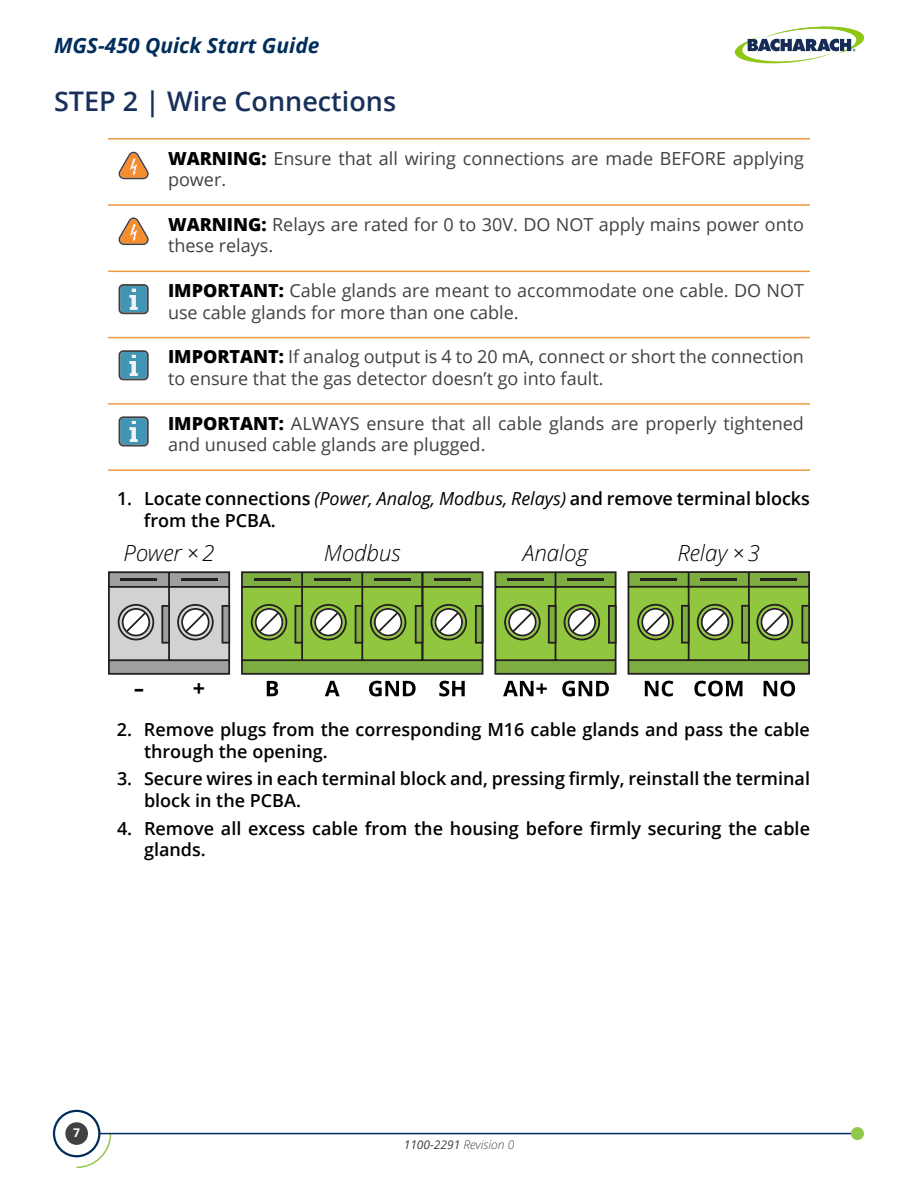
<style>
.page{position:relative;width:918px;height:1188px;background:#fff}
.page>*{position:absolute;margin:0;border:0;box-sizing:border-box;transform-origin:0 0}
.t1{font:600 27px "Open Sans";color:#18305a}
.t2{font:italic 300 22.35px "Open Sans";color:#000}
.t3{font:700 21.6px "Open Sans";color:#000;scale:1.5 1}
.t4{font:italic 700 21px "Open Sans";color:#002d5b}
.t5{font:18px/21.6px "Open Sans";color:#414042}
.t6{font:600 18px/21.6px "Open Sans";color:#000}
.t7{font:italic 12px "Open Sans";color:#414042}
.t8{font:700 12px "Open Sans";color:#fff}
.s1{font-weight:800;color:#000}
.s2{font-weight:400;font-style:italic}
.s3{font-weight:300}
</style>
<div class="page">
<svg style="left:75px;top:1132px;width:37px;height:37px"></svg>
<hr style="left:99px;top:1133px;width:758px;height:1px;background:#002d5b">
<div style="left:851px;top:1127px;width:13px;height:13px;background:#91c84c;border-radius:50%"></div>
<div style="left:53px;top:1110px;width:47px;height:47px;border:2px solid #002d5b;border-radius:50%"></div>
<div style="left:65px;top:1122px;width:23px;height:23px;background:#414042;border-radius:50%"></div>
<svg style="left:734px;top:26px;width:130px;height:38px"></svg>
<svg style="left:118px;top:218px;width:31px;height:27px"></svg>
<svg style="left:118px;top:152px;width:31px;height:27px"></svg>
<hr style="left:108px;top:138px;width:702px;height:2px;background:#ee9a44">
<hr style="left:108px;top:204px;width:702px;height:2px;background:#ee9a44">
<hr style="left:108px;top:271px;width:702px;height:1px;background:#ee9a44">
<hr style="left:108px;top:337px;width:702px;height:1px;background:#ee9a44">
<hr style="left:108px;top:403px;width:702px;height:2px;background:#ee9a44">
<hr style="left:108px;top:469px;width:702px;height:2px;background:#ee9a44">
<svg style="left:119px;top:284px;width:30px;height:30px"></svg>
<svg style="left:119px;top:350px;width:30px;height:30px"></svg>
<svg style="left:119px;top:416px;width:30px;height:31px"></svg>
<svg style="left:494px;top:571px;width:123px;height:125px"></svg>
<svg style="left:241px;top:571px;width:242px;height:125px"></svg>
<svg style="left:628px;top:571px;width:182px;height:125px"></svg>
<svg style="left:108px;top:571px;width:122px;height:104px;background:#a6a5a5"></svg>
<p class="t4" style="left:54px;top:31px;width:267px">MGS-450 Quick Start Guide</p>
<h1 class="t1" style="left:54px;top:82px;width:344px">STEP 2 | Wire Connections</h1>
<p class="t5" style="left:168px;top:147px;width:637px"><span class="s1">WARNING:</span> Ensure that all wiring connections are made BEFORE applying power.</p>
<p class="t5" style="left:168px;top:213px;width:637px"><span class="s1">WARNING:</span> Relays are rated for 0 to 30V. DO NOT apply mains power onto these relays.</p>
<p class="t5" style="left:168px;top:279px;width:638px"><span class="s1">IMPORTANT:</span> Cable glands are meant to accommodate one cable. DO NOT use cable glands for more than one cable.</p>
<p class="t5" style="left:168px;top:346px;width:638px"><span class="s1">IMPORTANT:</span> If analog output is 4 to 20 mA, connect or short the connection to ensure that the gas detector doesn’t go into fault.</p>
<p class="t5" style="left:168px;top:412px;width:638px"><span class="s1">IMPORTANT:</span> ALWAYS ensure that all cable glands are properly tightened and unused cable glands are plugged.</p>
<p class="t6" style="left:144px;top:488px;width:668px;text-indent:-27px">1. Locate connections <span class="s2">(Power, Analog, Modbus, Relays)</span> and remove terminal blocks from the PCBA.</p>
<p class="t2" style="left:124px;top:537px;width:92px">Power × 2</p>
<p class="t2" style="left:324px;top:537px;width:78px">Modbus</p>
<p class="t2" style="left:523px;top:537px;width:67px">Analog</p>
<p class="t2" style="left:677px;top:537px;width:84px">Relay × 3</p>
<p class="t3" style="left:134px;top:673px;width:49px">- +</p>
<p class="t6" style="left:144px;top:718px;width:667px;text-indent:-27px">2. Remove plugs from the corresponding M16 cable glands and pass the cable through the opening.</p>
<p class="t6" style="left:144px;top:768px;width:668px;text-indent:-27px">3. Secure wires in each terminal block and, pressing firmly, reinstall the terminal block in the PCBA.</p>
<p class="t6" style="left:144px;top:817px;width:667px;text-indent:-27px">4. Remove all excess cable from the housing before firmly securing the cable glands.</p>
<p class="t8" style="left:73px;top:1125px;width:8px">7</p>
<p class="t7" style="left:404px;top:1136px;width:112px">1100-2291 <span class="s3">Revision 0</span></p>
</div>
